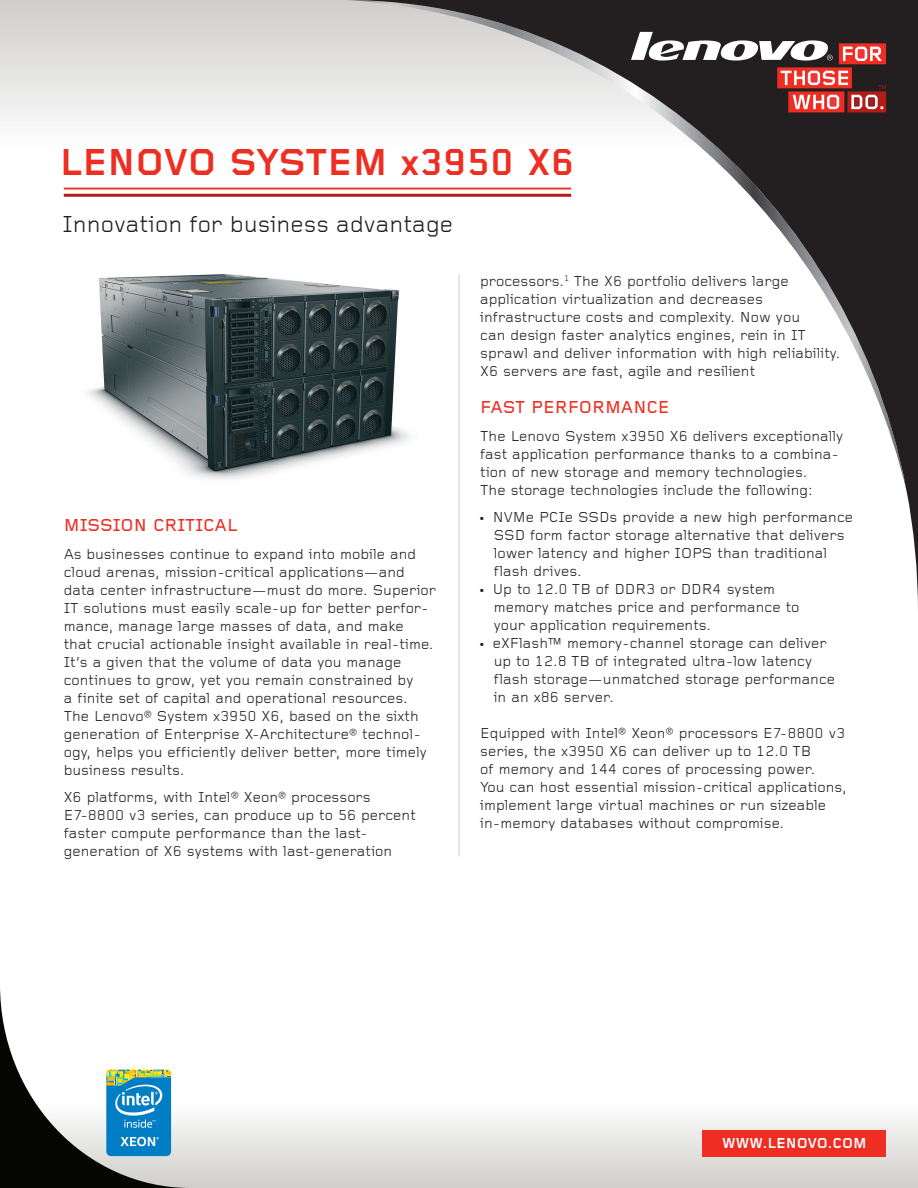
<style>
.page{position:relative;width:918px;height:1188px;background:#fff}
.page>*{position:absolute;margin:0;border:0;box-sizing:border-box;transform-origin:0 0}
.t1{font:700 39px "Foundry Gridnik";color:#ee2e22}
.t2{font:24px "Foundry Gridnik";color:#231f20}
.t3{font:500 18px "Foundry Gridnik";color:#ee2e22}
.t4{font:15px/18px "Foundry Gridnik";color:#231f20}
.t5{font:700 15px "Foundry Gridnik";color:#fff}
</style>
<div class="page">
<div style="left:0;top:1103px;width:918px;height:85px;background:linear-gradient(to bottom,#fdfefd,#cfceca)"></div>
<div style="left:0;top:0;width:918px;height:149px;background:linear-gradient(to bottom,#cfcdca,#fdfefd)"></div>
<svg style="left:344px;top:0;width:574px;height:613px"></svg>
<div style="left:703px;top:1130px;width:183px;height:26px;background:#ee2e22"></div>
<svg style="left:631px;top:32px;width:255px;height:80px"></svg>
<svg style="left:0;top:990px;width:191px;height:198px"></svg>
<hr style="left:459px;top:274px;width:1px;height:582px;background:#cfcecb">
<hr style="left:64px;top:194px;width:507px;height:3px;background:#b41d15">
<hr style="left:64px;top:188px;width:507px;height:1px;background:#ee2e22">
<img style="left:87px;top:274px;width:334px;height:210px">
<h1 class="t1" style="left:59px;top:140px;width:517px">LENOVO SYSTEM x3950 X6</h1>
<h2 class="t2" style="left:63px;top:211px;width:392px">Innovation for business advantage</h2>
<p class="t3" style="left:64px;top:516px;width:175px">MISSION CRITICAL</p>
<p class="t4" style="left:64px;top:546px;width:374px">As businesses continue to expand into mobile and cloud arenas, mission-critical applications—and data center infrastructure—must do more. Superior IT solutions must easily scale-up for better perfor&shy;mance, manage large masses of data, and make<br>that crucial actionable insight available in real-time.<br>It’s a given that the volume of data you manage continues to grow, yet you remain constrained by<br>a finite set of capital and operational resources.<br>The Lenovo® System x3950 X6, based on the sixth generation of Enterprise X-Architecture® technol&shy;ogy, helps you efficiently deliver better, more timely business results.</p>
<p class="t4" style="left:64px;top:789px;width:354px">X6 platforms, with Intel® Xeon® processors E7-8800 v3 series, can produce up to 56 percent faster compute performance than the last&shy;generation of X6 systems with last-generation</p>
<p class="t4" style="left:480px;top:272px;width:362px">processors.<sup>1</sup> The X6 portfolio delivers large application virtualization and decreases infrastructure costs and complexity. Now you<br>can design faster analytics engines, rein in IT sprawl and deliver information with high reliability.<br>X6 servers are fast, agile and resilient</p>
<p class="t3" style="left:480px;top:397px;width:191px">FAST PERFORMANCE</p>
<p class="t4" style="left:480px;top:428px;width:365px">The Lenovo System x3950 X6 delivers exceptionally fast application performance thanks to a combina&shy;tion of new storage and memory technologies.<br>The storage technologies include the following:</p>
<p class="t4" style="left:494px;top:509px;width:361px;text-indent:-14px">● NVMe PCIe SSDs provide a new high performance SSD form factor storage alternative that delivers lower latency and higher IOPS than traditional flash drives.</p>
<p class="t4" style="left:494px;top:581px;width:307px;text-indent:-13px">● Up to 12.0 TB of DDR3 or DDR4 system memory matches price and performance to your application requirements.</p>
<p class="t4" style="left:494px;top:635px;width:343px;text-indent:-14px">● eXFlash™ memory-channel storage can deliver up to 12.8 TB of integrated ultra-low latency flash storage—unmatched storage performance in an x86 server.</p>
<p class="t4" style="left:480px;top:725px;width:368px">Equipped with Intel® Xeon® processors E7-8800 v3 series, the x3950 X6 can deliver up to 12.0 TB<br>of memory and 144 cores of processing power.<br>You can host essential mission-critical applications, implement large virtual machines or run sizeable in-memory databases without compromise.</p>
<p class="t5" style="left:722px;top:1135px;width:146px">WWW.LENOVO.COM</p>
</div>
